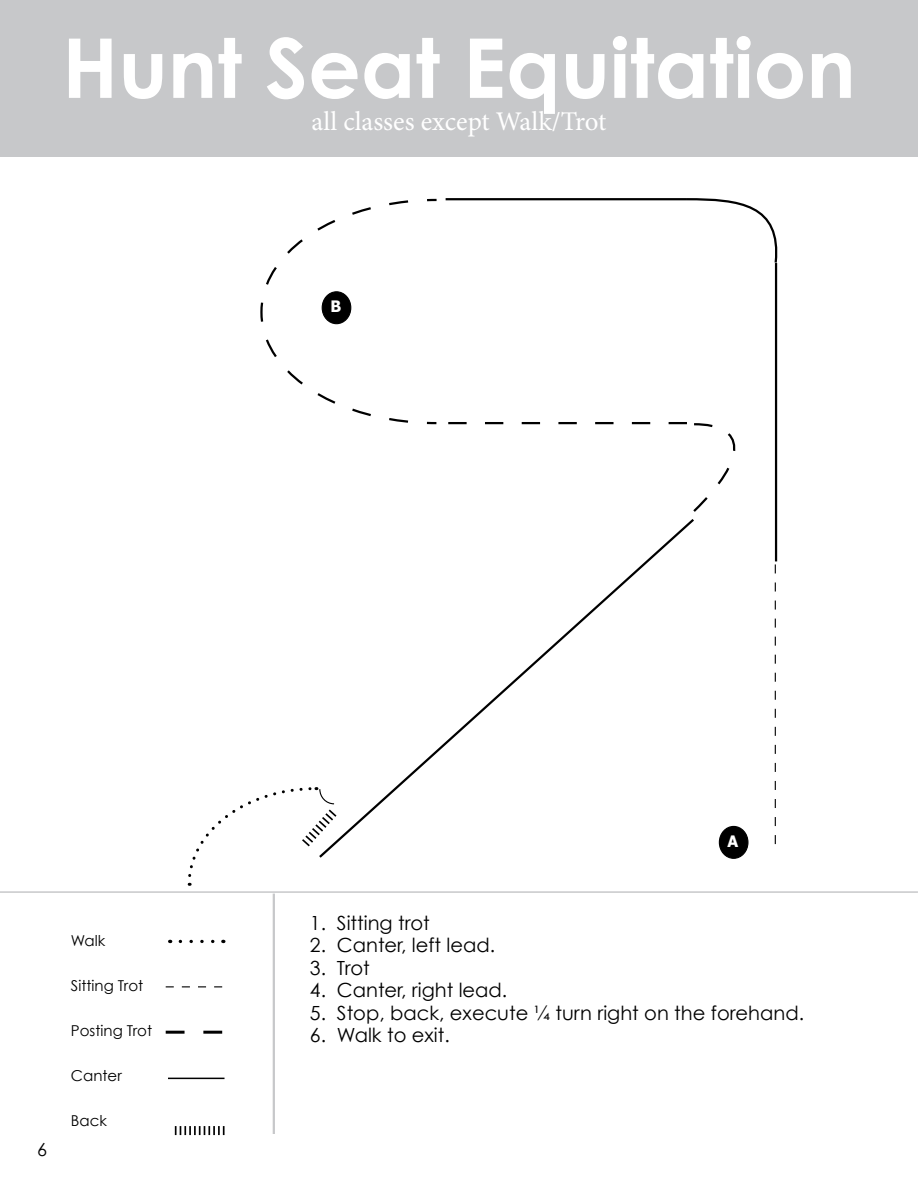
<style>
.page{position:relative;width:918px;height:1188px;background:#fff}
.page>*{position:absolute;margin:0;border:0;box-sizing:border-box;transform-origin:0 0}
.t1{font:700 82.5px "Century Gothic";color:#fff}
.t2{font:27px "Minion Pro";color:#fff}
.t3{font:19.5px "Century Gothic";color:#000}
.t4{font:18px "Century Gothic";color:#000}
.t5{font:700 15.75px "Tahoma";color:#fff}
.t6{font:15px "Century Gothic";color:#000}
</style>
<div class="page">
<hr style="left:0;top:891px;width:918px;height:2px;background:#c7c8ca">
<div style="left:0;top:0;width:918px;height:157px;background:#c7c8ca"></div>
<hr style="left:273px;top:894px;width:2px;height:240px;background:#c7c8ca">
<svg style="left:180px;top:940px;width:44px;height:3px"></svg>
<svg style="left:166px;top:986px;width:56px;height:1px"></svg>
<svg style="left:175px;top:1126px;width:50px;height:9px"></svg>
<hr style="left:168px;top:1078px;width:57px;height:1px;background:#000">
<svg style="left:166px;top:1031px;width:56px;height:3px"></svg>
<hr style="left:446px;top:198px;width:241px;height:2px;background:#000">
<svg style="left:338px;top:519px;width:356px;height:323px"></svg>
<div style="left:719px;top:826px;width:29px;height:32px;background:#000;border-radius:50%"></div>
<div style="left:719px;top:826px;width:30px;height:33px;border:1px solid #000;border-radius:50%"></div>
<svg style="left:448px;top:422px;width:288px;height:90px"></svg>
<svg style="left:260px;top:198px;width:177px;height:227px"></svg>
<hr style="left:775px;top:263px;width:2px;height:298px;background:#000">
<svg style="left:685px;top:198px;width:93px;height:67px"></svg>
<svg style="left:775px;top:564px;width:1px;height:280px"></svg>
<svg style="left:187px;top:787px;width:151px;height:99px"></svg>
<div style="left:322px;top:292px;width:29px;height:32px;background:#000;border-radius:50%"></div>
<div style="left:322px;top:291px;width:29px;height:33px;border:1px solid #000;border-radius:50%"></div>
<h1 class="t1" style="left:62px;top:16px;width:795px">Hunt Seat Equitation</h1>
<h2 class="t2" style="left:312px;top:104px;width:296px">all classes except Walk/Trot</h2>
<p class="t5" style="left:330px;top:296px;width:12px">B</p>
<p class="t4" style="left:37px;top:1139px;width:11px">6</p>
<p class="t6" style="left:71px;top:932px;width:36px">Walk</p>
<p class="t6" style="left:71px;top:977px;width:74px">Sitting Trot</p>
<p class="t6" style="left:71px;top:1022px;width:83px">Posting Trot</p>
<p class="t6" style="left:71px;top:1067px;width:52px">Canter</p>
<p class="t6" style="left:71px;top:1112px;width:38px">Back</p>
<p class="t5" style="left:728px;top:830px;width:12px">A</p>
<p class="t3" style="left:310px;top:911px;width:121px">1. Sitting trot</p>
<p class="t3" style="left:310px;top:934px;width:187px">2. Canter, left lead.</p>
<p class="t3" style="left:310px;top:956px;width:61px">3. Trot</p>
<p class="t3" style="left:310px;top:979px;width:199px">4. Canter, right lead.</p>
<p class="t3" style="left:310px;top:1001px;width:496px">5. Stop, back, execute ¼ turn right on the forehand.</p>
<p class="t3" style="left:310px;top:1024px;width:141px">6. Walk to exit.</p>
</div>
